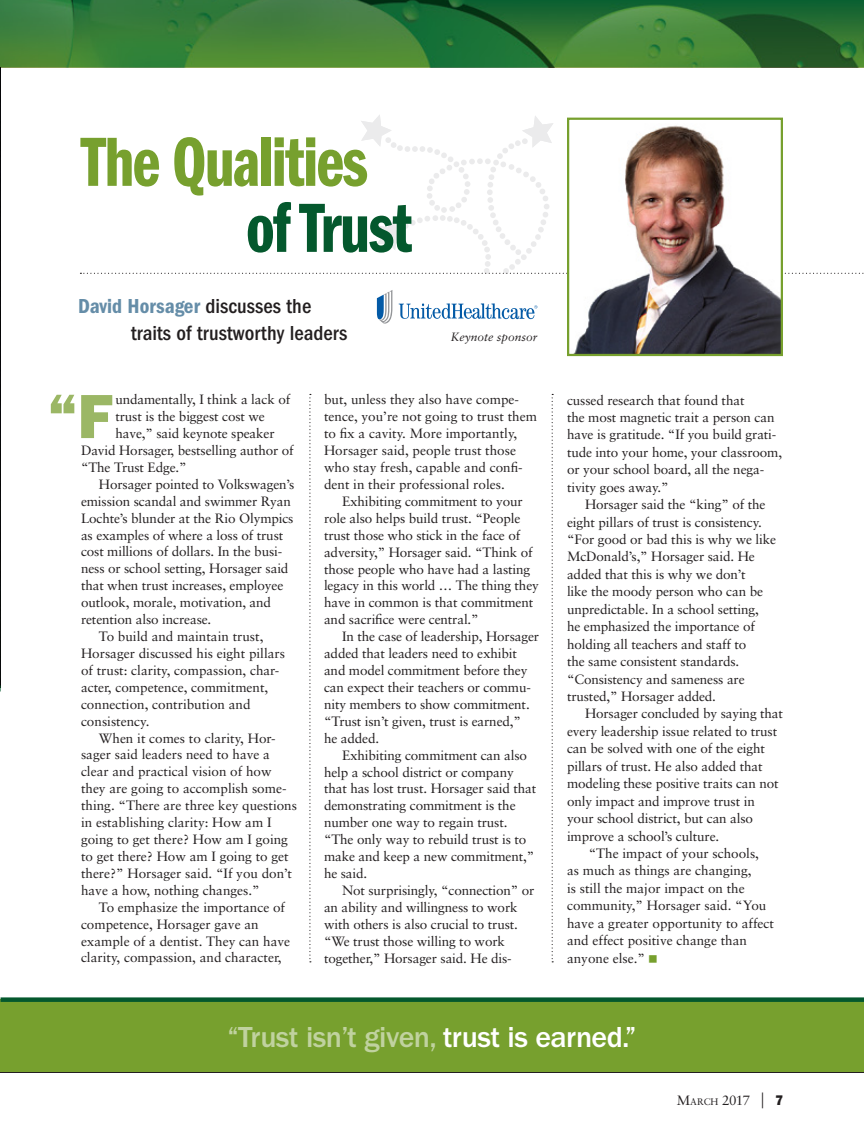
<style>
.page{position:relative;width:864px;height:1134px;background:#fff}
.page>*{position:absolute;margin:0;border:0;box-sizing:border-box;transform-origin:0 0}
.t1{font:72px "Franklin Gothic Demi Cmpr";letter-spacing:-.02em;color:#77a02e}
.t2{font:72px "Franklin Gothic Demi Cmpr";letter-spacing:-.02em;color:#04582d}
.t3{font:800 62.7px "Franklin Gothic";color:#9bb765}
.t4{font:500 30px "Franklin Gothic";letter-spacing:-.02em;color:#c0d29f}
.t5{font:500 condensed 21px/27px "Franklin Gothic";letter-spacing:.005em;color:#231f20}
.t6{font:13.5px/17px "Sabon";letter-spacing:-.01em;color:#231f20}
.t7{font:13.5px "Sabon";color:#231f20}
.t8{font:italic 12px "Sabon";color:#231f20}
.s1{font-weight:600;color:#658da8}
.s2{font-family:"Universal Newswith Comm Pi";font-size:15px;color:#77a02e}
.s3{color:#fff}
.s4{font-size:9.45px}
.s5{font-size:20.25px}
.s6{font-family:"Franklin Gothic";font-weight:800;font-size:14.1px}
</style>
<div class="page">
<svg style="left:309px;top:394px;width:2px;height:568px"></svg>
<svg style="left:552px;top:394px;width:1px;height:568px"></svg>
<div style="left:1px;top:999px;width:863px;height:73px;background:#77a02e"></div>
<div style="left:1px;top:997px;width:863px;height:5px;background:#04582d"></div>
<svg style="left:80px;top:115px;width:784px;height:159px"></svg>
<img style="left:570px;top:121px;width:210px;height:232px">
<div style="left:567px;top:118px;width:216px;height:238px;border:2px solid #77a02e"></div>
<svg style="left:0;top:0;width:864px;height:68px;background:#367a37"></svg>
<img style="left:0;top:68px;width:1px;height:618px">
<svg style="left:377px;top:290px;width:15px;height:34px"></svg>
<svg style="left:399px;top:303px;width:139px;height:16px"></svg>
<hr style="left:0;top:1072px;width:864px;height:1px;background:#231f20">
<h1 class="t1" style="left:80px;top:122px;width:289px">The Qualities</h1>
<h1 class="t2" style="left:246px;top:188px;width:168px">of Trust</h1>
<h3 class="t5" style="left:131px;top:293px;width:218px;text-indent:-53px"><span class="s1">David Horsager</span> discusses the traits of trustworthy leaders</h3>
<p class="t8" style="left:451px;top:330px;width:88px">Keynote sponsor</p>
<h2 class="t3" style="left:46px;top:380px;width:67px">“F</h2>
<p class="t6" style="left:115px;top:391px;width:176px">undamentally, I think a lack of</p>
<p class="t6" style="left:115px;top:408px;width:151px">trust is the biggest cost we</p>
<p class="t6" style="left:115px;top:425px;width:161px">have,” said keynote speaker</p>
<p class="t6" style="left:81px;top:442px;width:214px">David Horsager, bestselling author of</p>
<p class="t6" style="left:81px;top:459px;width:107px">“The Trust Edge.”</p>
<p class="t6" style="left:99px;top:476px;width:197px">Horsager pointed to Volkswagen’s</p>
<p class="t6" style="left:81px;top:492px;width:211px">emission scandal and swimmer Ryan</p>
<p class="t6" style="left:81px;top:509px;width:214px">Lochte’s blunder at the Rio Olympics</p>
<p class="t6" style="left:81px;top:526px;width:204px">as examples of where a loss of trust</p>
<p class="t6" style="left:81px;top:543px;width:203px">cost millions of dollars. In the busi-</p>
<p class="t6" style="left:81px;top:560px;width:209px">ness or school setting, Horsager said</p>
<p class="t6" style="left:81px;top:577px;width:204px">that when trust increases, employee</p>
<p class="t6" style="left:81px;top:594px;width:192px">outlook, morale, motivation, and</p>
<p class="t6" style="left:81px;top:611px;width:132px">retention also increase.</p>
<p class="t6" style="left:99px;top:628px;width:166px">To build and maintain trust,</p>
<p class="t6" style="left:81px;top:645px;width:206px">Horsager discussed his eight pillars</p>
<p class="t6" style="left:81px;top:662px;width:200px">of trust: clarity, compassion, char-</p>
<p class="t6" style="left:81px;top:678px;width:189px">acter, competence, commitment,</p>
<p class="t6" style="left:81px;top:695px;width:171px">connection, contribution and</p>
<p class="t6" style="left:81px;top:712px;width:70px">consistency.</p>
<p class="t6" style="left:99px;top:729px;width:178px">When it comes to clarity, Hor-</p>
<p class="t6" style="left:81px;top:746px;width:191px">sager said leaders need to have a</p>
<p class="t6" style="left:81px;top:763px;width:192px">clear and practical vision of how</p>
<p class="t6" style="left:81px;top:780px;width:207px">they are going to accomplish some-</p>
<p class="t6" style="left:81px;top:797px;width:218px">thing. “There are three key questions</p>
<p class="t6" style="left:81px;top:814px;width:192px">in establishing clarity: How am I</p>
<p class="t6" style="left:81px;top:831px;width:209px">going to get there? How am I going</p>
<p class="t6" style="left:81px;top:848px;width:209px">to get there? How am I going to get</p>
<p class="t6" style="left:81px;top:865px;width:213px">there?” Horsager said. “If you don’t</p>
<p class="t6" style="left:81px;top:881px;width:180px">have a how, nothing changes.”</p>
<p class="t6" style="left:99px;top:898px;width:188px">To emphasize the importance of</p>
<p class="t6" style="left:81px;top:915px;width:179px">competence, Horsager gave an</p>
<p class="t6" style="left:81px;top:932px;width:211px">example of a dentist. They can have</p>
<p class="t6" style="left:81px;top:949px;width:202px">clarity, compassion, and character,</p>
<p class="t6" style="left:324px;top:391px;width:215px">but, unless they also have compe&shy;tence, you’re not going to trust them to fix a cavity. More importantly, Horsager said, people trust those who stay fresh, capable and confi&shy;dent in their professional roles.</p>
<p class="t6" style="left:324px;top:493px;width:216px;text-indent:18px">Exhibiting commitment to your role also helps build trust. “People trust those who stick in the face of adversity,” Horsager said. “Think of those people who have had a lasting legacy in this world … The thing they have in common is that commitment and sacrifice were central.”</p>
<p class="t6" style="left:324px;top:628px;width:217px;text-indent:18px">In the case of leadership, Horsager added that leaders need to exhibit and model commitment before they can expect their teachers or commu&shy;nity members to show commitment. “Trust isn’t given, trust is earned,”<br>he added.</p>
<p class="t6" style="left:324px;top:746px;width:214px;text-indent:18px">Exhibiting commitment can also help a school district or company that has lost trust. Horsager said that demonstrating commitment is the number one way to regain trust. “The only way to rebuild trust is to make and keep a new commitment,” he said.</p>
<p class="t6" style="left:324px;top:882px;width:212px;text-indent:18px">Not surprisingly, “connection” or an ability and willingness to work with others is also crucial to trust. “We trust those willing to work together,” Horsager said. He dis-</p>
<p class="t6" style="left:567px;top:391px;width:217px;line-height:17.4px">cussed research that found that<br>the most magnetic trait a person can have is gratitude. “If you build grati&shy;tude into your home, your classroom, or your school board, all the nega&shy;tivity goes away.”</p>
<p class="t6" style="left:567px;top:496px;width:211px;line-height:17.4px;text-indent:18px">Horsager said the “king” of the eight pillars of trust is consistency. “For good or bad this is why we like<br>McDonald’s,” Horsager said. He added that this is why we don’t<br>like the moody person who can be unpredictable. In a school setting,<br>he emphasized the importance of holding all teachers and staff to<br>the same consistent standards. “Consistency and sameness are trusted,” Horsager added.</p>
<p class="t6" style="left:585px;top:705px;width:200px">Horsager concluded by saying that</p>
<p class="t6" style="left:567px;top:723px;width:212px">every leadership issue related to trust</p>
<p class="t6" style="left:567px;top:740px;width:199px">can be solved with one of the eight</p>
<p class="t6" style="left:567px;top:757px;width:197px">pillars of trust. He also added that</p>
<p class="t6" style="left:567px;top:775px;width:213px">modeling these positive traits can not</p>
<p class="t6" style="left:567px;top:792px;width:189px">only impact and improve trust in</p>
<p class="t6" style="left:567px;top:810px;width:188px">your school district, but can also</p>
<p class="t6" style="left:567px;top:827px;width:154px">improve a school’s culture.</p>
<p class="t6" style="left:589px;top:845px;width:172px">“The impact of your schools,</p>
<p class="t6" style="left:567px;top:862px;width:186px">as much as things are changing,</p>
<p class="t6" style="left:567px;top:880px;width:179px">is still the major impact on the</p>
<p class="t6" style="left:567px;top:897px;width:201px">community,” Horsager said. “You</p>
<p class="t6" style="left:567px;top:914px;width:209px">have a greater opportunity to affect</p>
<p class="t6" style="left:567px;top:932px;width:182px">and effect positive change than</p>
<p class="t6" style="left:567px;top:949px;width:92px">anyone else.” <span class="s2">n</span></p>
<h3 class="t4" style="left:228px;top:1020px;width:410px">“Trust isn’t given, <span class="s3">trust is earned.”</span></h3>
<p class="t7" style="left:677px;top:1093px;width:108px">M<span class="s4">ARCH</span> 2017 <span class="s5">|</span> <span class="s6">7</span></p>
</div>
